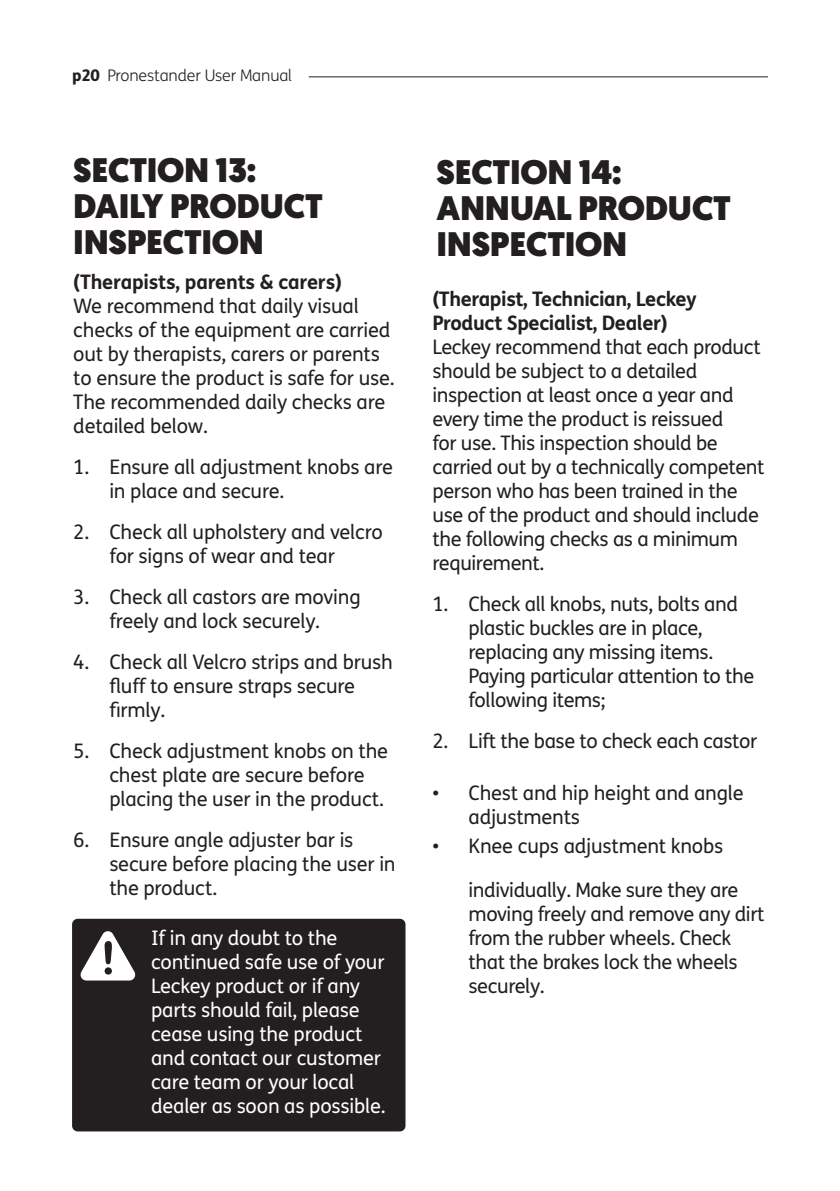
<style>
.page{position:relative;width:840px;height:1191px;background:#fff}
.page>*{position:absolute;margin:0;border:0;box-sizing:border-box;transform-origin:0 0}
.USM_Headings{font:900 34px/36px "Geomanist";letter-spacing:-.01em;color:#231f20}
.t1{font:20px/24px "FS Me";letter-spacing:-.02em;color:#231f20}
.t2{font:20px/24px "FS Me";letter-spacing:-.01em;color:#fff}
.t3{font:300 16px "FS Me";letter-spacing:-.01em;color:#231f20}
.s1{font-weight:800}
.s2{font-weight:700}
</style>
<div class="page">
<hr style="left:308px;top:76px;width:459px;height:1px;background:#231f20">
<div style="left:72px;top:918px;width:333px;height:213px;background:#231f20;border-radius:6px"></div>
<svg style="left:80px;top:931px;width:55px;height:49px"></svg>
<p class="t3" style="left:72px;top:65px;width:221px"><span class="s1">p20</span> Pronestander User Manual</p>
<p class="USM_Headings" style="left:73px;top:152px;width:251px">SECTION 13:<br>DAILY PRODUCT<br>INSPECTION</p>
<p class="t1" style="left:73px;top:269px;width:322px"><span class="s2">(Therapists, parents &amp; carers)<br></span>We recommend that daily visual checks of the equipment are carried out by therapists, carers or parents to ensure the product is safe for use.<br>The recommended daily checks are detailed below.</p>
<p class="t1" style="left:109px;top:454px;width:285px;text-indent:-36px">1. Ensure all adjustment knobs are in place and secure.</p>
<p class="t1" style="left:73px;top:519px;width:311px;text-align:center">2. Check all upholstery and velcro for signs of wear and tear</p>
<p class="t1" style="left:73px;top:584px;width:289px;text-align:center">3. Check all castors are moving freely and lock securely.</p>
<p class="t1" style="left:109px;top:649px;width:285px;text-indent:-36px">4. Check all Velcro strips and brush fluff to ensure straps secure firmly.</p>
<p class="t1" style="left:109px;top:738px;width:280px;text-indent:-36px">5. Check adjustment knobs on the chest plate are secure before placing the user in the product.</p>
<p class="t1" style="left:109px;top:827px;width:287px;text-indent:-36px">6. Ensure angle adjuster bar is secure before placing the user in the product.</p>
<p class="t2" style="left:151px;top:925px;width:236px">If in any doubt to the continued safe use of your<br>Leckey product or if any parts should fail, please cease using the product and contact our customer care team or your local dealer as soon as possible.</p>
<p class="USM_Headings" style="left:436px;top:154px;width:296px">SECTION 14:<br>ANNUAL PRODUCT<br>INSPECTION</p>
<p class="t1" style="left:432px;top:287px;width:333px"><span class="s2">(Therapist, Technician, Leckey<br>Product Specialist, Dealer)<br></span>Leckey recommend that each product should be subject to a detailed inspection at least once a year and every time the product is reissued<br>for use. This inspection should be carried out by a technically competent person who has been trained in the use of the product and should include the following checks as a minimum requirement.</p>
<p class="t1" style="left:468px;top:592px;width:287px;text-indent:-36px">1. Check all knobs, nuts, bolts and plastic buckles are in place, replacing any missing items.<br>Paying particular attention to the following items;</p>
<p class="t1" style="left:432px;top:729px;width:326px">2. Lift the base to check each castor</p>
<p class="t1" style="left:468px;top:781px;width:276px;text-indent:-36px">• Chest and hip height and angle adjustments</p>
<p class="t1" style="left:432px;top:834px;width:292px">• Knee cups adjustment knobs</p>
<p class="t1" style="left:468px;top:877px;width:297px">individually. Make sure they are moving freely and remove any dirt from the rubber wheels. Check that the brakes lock the wheels securely.</p>
</div>
